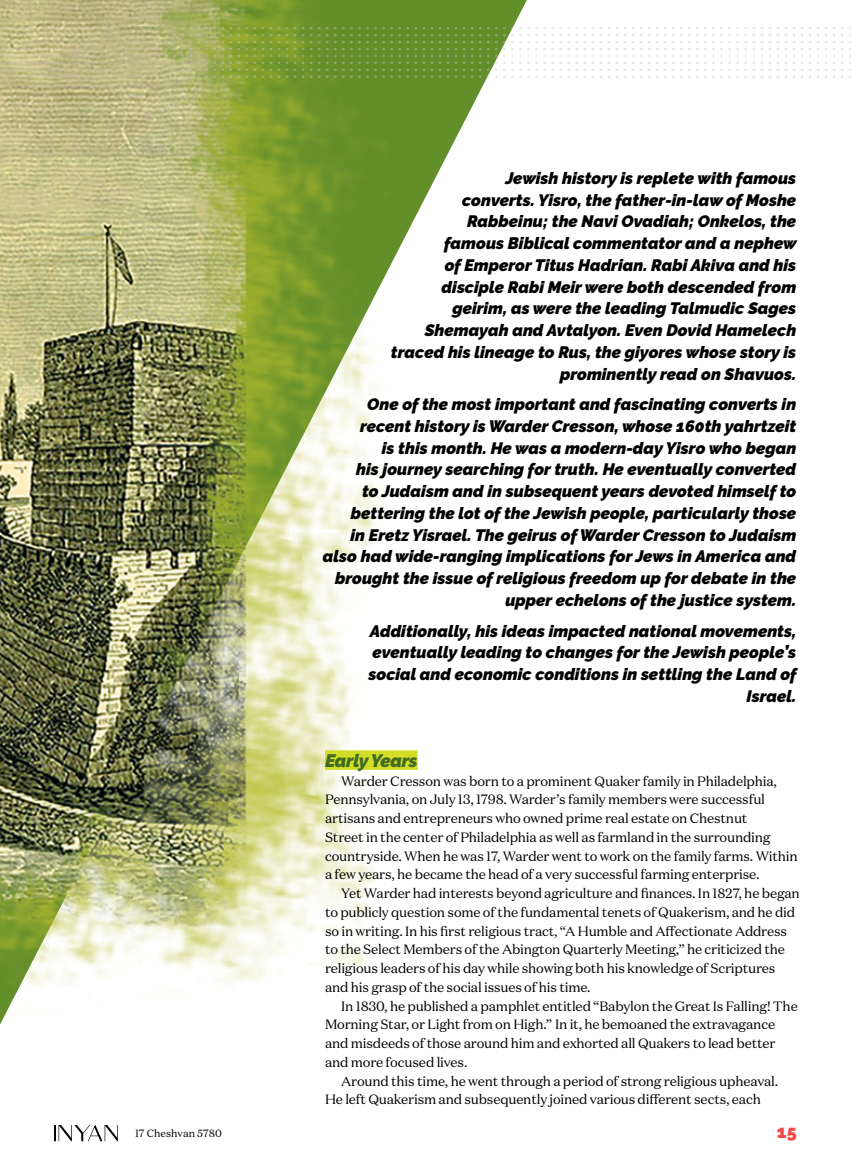
<style>
.page{position:relative;width:851px;height:1175px;background:#fff}
.page>*{position:absolute;margin:0;border:0;box-sizing:border-box;transform-origin:0 0}
.t1{font:italic 900 18px "Raleway";letter-spacing:-.015em;color:#426b24}
.t2{font:900 18px "Raleway";color:#f04b46}
.t3{font:italic 900 16.5px/21.8px "Raleway";color:#000;text-align:right}
.t4{font:13.5px/18.8px "Domaine Text";letter-spacing:-.015em;color:#000}
.t5{font:10.5px "Domaine Text";color:#000}
</style>
<div class="page">
<img style="left:0;top:0;width:527px;height:1142px">
<svg style="left:0;top:27px;width:851px;height:51px"></svg>
<div style="left:325px;top:750px;width:92px;height:20px;background:#d2de26"></div>
<svg style="left:54px;top:1125px;width:64px;height:16px"></svg>
<p class="t3" style="left:391px;top:167px;width:407px">Jewish history is replete with famous<br>converts. Yisro, the father-in-law of Moshe Rabbeinu; the Navi Ovadiah; Onkelos, the<br>famous Biblical commentator and a nephew<br>of Emperor Titus Hadrian. Rabi Akiva and his disciple Rabi Meir were both descended from geirim, as were the leading Talmudic Sages Shemayah and Avtalyon. Even Dovid Hamelech traced his lineage to Rus, the giyores whose story is prominently read on Shavuos.</p>
<p class="t3" style="left:323px;top:393px;width:475px">One of the most important and fascinating converts in recent history is Warder Cresson, whose 160th yahrtzeit<br>is this month. He was a modern-day Yisro who began<br>his journey searching for truth. He eventually converted<br>to Judaism and in subsequent years devoted himself to bettering the lot of the Jewish people, particularly those<br>in Eretz Yisrael. The geirus of Warder Cresson to Judaism also had wide-ranging implications for Jews in America and brought the issue of religious freedom up for debate in the upper echelons of the justice system.</p>
<p class="t3" style="left:368px;top:620px;width:429px">Additionally, his ideas impacted national movements, eventually leading to changes for the Jewish people’s social and economic conditions in settling the Land of Israel.</p>
<h1 class="t1" style="left:325px;top:750px;width:94px">Early Years</h1>
<p class="t4" style="left:325px;top:771px;width:474px;text-indent:16px">Warder Cresson was born to a prominent Quaker family in Philadelphia, Pennsylvania, on July 13, 1798. Warder’s family members were successful artisans and entrepreneurs who owned prime real estate on Chestnut<br>Street in the center of Philadelphia as well as farmland in the surrounding countryside. When he was 17, Warder went to work on the family farms. Within a few years, he became the head of a very successful farming enterprise.</p>
<p class="t4" style="left:325px;top:883px;width:476px;text-indent:16px">Yet Warder had interests beyond agriculture and finances. In 1827, he began to publicly question some of the fundamental tenets of Quakerism, and he did so in writing. In his first religious tract, “A Humble and Affectionate Address to the Select Members of the Abington Quarterly Meeting,” he criticized the religious leaders of his day while showing both his knowledge of Scriptures and his grasp of the social issues of his time.</p>
<p class="t4" style="left:325px;top:996px;width:474px;text-indent:16px">In 1830, he published a pamphlet entitled “Babylon the Great Is Falling! The Morning Star, or Light from on High.” In it, he bemoaned the extravagance and misdeeds of those around him and exhorted all Quakers to lead better and more focused lives.</p>
<p class="t4" style="left:325px;top:1071px;width:454px;text-indent:16px">Around this time, he went through a period of strong religious upheaval.<br>He left Quakerism and subsequently joined various different sects, each</p>
<p class="t5" style="left:135px;top:1126px;width:88px">17 Cheshvan 5780</p>
<h1 class="t2" style="left:777px;top:1121px;width:21px">15</h1>
</div>
